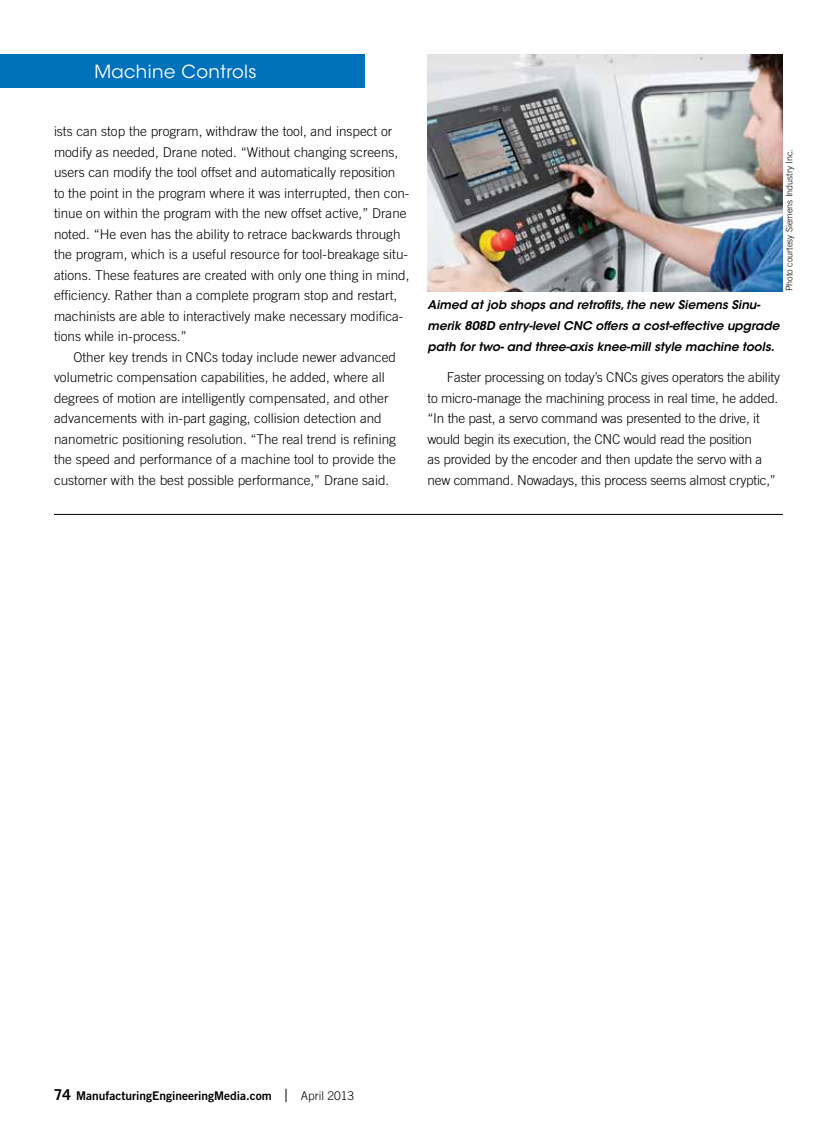
<style>
.page{position:relative;width:837px;height:1134px;background:#fff}
.page>*{position:absolute;margin:0;border:0;box-sizing:border-box;transform-origin:0 0}
.t1{font:18px "ITC Avant Garde Std";letter-spacing:.025em;color:#fff}
.t2{font:300 13.5px/20.5px "Trade Gothic LT Std";color:#000}
.t3{font:italic 600 12px/21px "ITC Avant Garde Std";color:#000}
.t4{font:12px "Trade Gothic LT Std Bd 2";color:#000}
.t5{font:300 9px "Trade Gothic LT Std";color:#000}
.s1{font-family:"Trade Gothic LT Std";font-weight:700;font-size:15px}
.s2{font-family:"Trade Gothic LT Std";font-weight:300;font-size:18px}
.s3{font-family:"Trade Gothic LT Std";font-weight:300}
</style>
<div class="page">
<hr style="left:54px;top:514px;width:729px;height:1px;background:#000">
<div style="left:0;top:54px;width:364px;height:34px;background:#0072bc"></div>
<img style="left:428px;top:54px;width:355px;height:237px">
<h1 class="t1" style="left:94px;top:60px;width:164px">Machine Controls</h1>
<p class="t2" style="left:54px;top:121px;width:357px">ists can stop the program, withdraw the tool, and inspect or modify as needed, Drane noted. “Without changing screens, users can modify the tool offset and automatically reposition<br>to the point in the program where it was interrupted, then con&shy;tinue on within the program with the new offset active,” Drane noted. “He even has the ability to retrace backwards through the program, which is a useful resource for tool-breakage situ&shy;ations. These features are created with only one thing in mind, efficiency. Rather than a complete program stop and restart, machinists are able to interactively make necessary modifica&shy;tions while in-process.”</p>
<p class="t2" style="left:54px;top:347px;width:344px;text-indent:19px">Other key trends in CNCs today include newer advanced volumetric compensation capabilities, he added, where all degrees of motion are intelligently compensated, and other advancements with in-part gaging, collision detection and nanometric positioning resolution. “The real trend is refining the speed and performance of a machine tool to provide the customer with the best possible performance,” Drane said.</p>
<p class="t5" style="left:784px;top:291px;width:144px;rotate:-90deg">Photo courtesy Siemens Industry Inc.</p>
<p class="t3" style="left:428px;top:294px;width:353px">Aimed at job shops and retrofits, the new Siemens Sinu&shy;merik 808D entry-level CNC offers a cost-effective upgrade path for two- and three-axis knee-mill style machine tools.</p>
<p class="t2" style="left:428px;top:367px;width:354px;text-indent:19px">Faster processing on today’s CNCs gives operators the ability to micro-manage the machining process in real time, he added. “In the past, a servo command was presented to the drive, it would begin its execution, the CNC would read the position<br>as provided by the encoder and then update the servo with a new command. Nowadays, this process seems almost cryptic,”</p>
<p class="t4" style="left:54px;top:1088px;width:302px"><span class="s1">74</span> ManufacturingEngineeringMedia.com <span class="s2">|</span> <span class="s3">April 2013</span></p>
</div>
